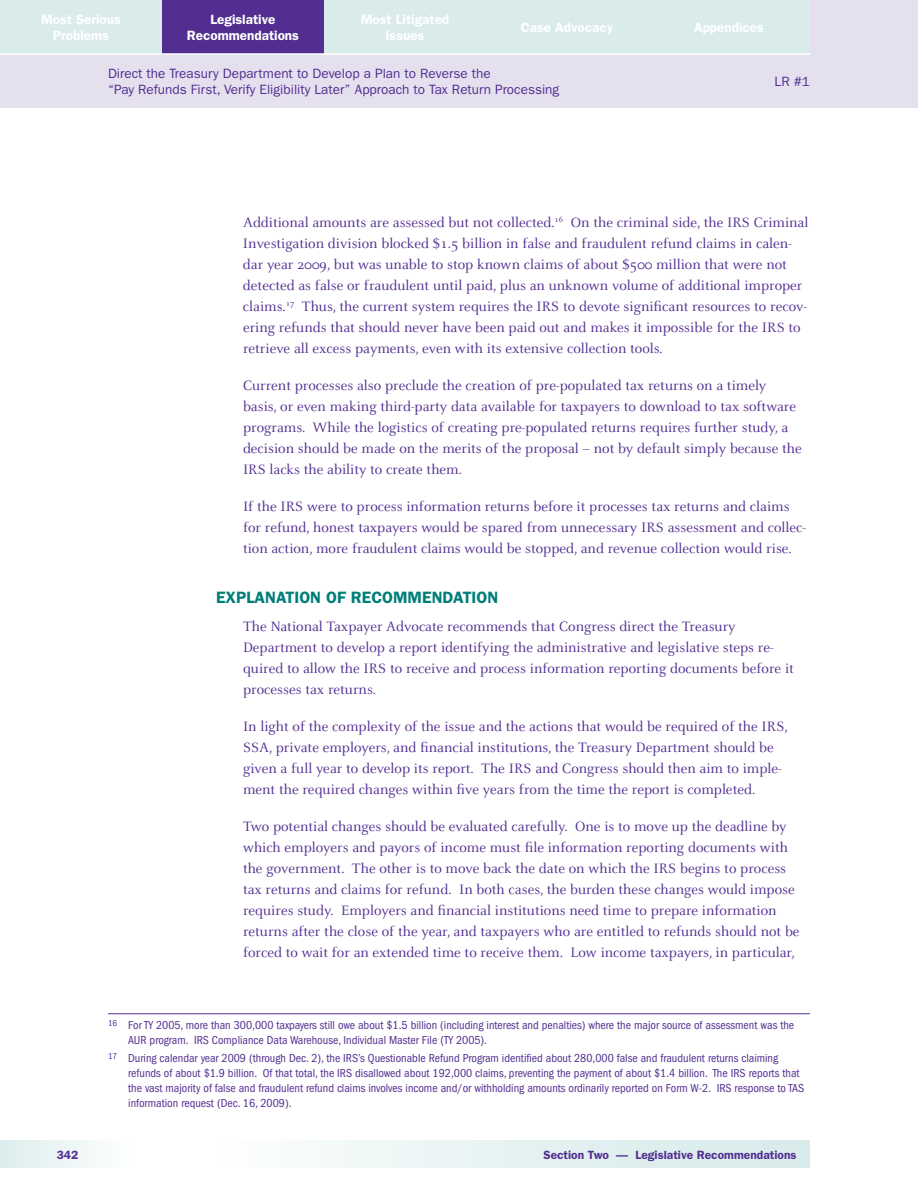
<style>
.page{position:relative;width:918px;height:1188px;background:#fff}
.page>*{position:absolute;margin:0;border:0;box-sizing:border-box;transform-origin:0 0}
.t1{font:600 16.5px "Franklin Gothic";color:#007e7a}
.t2{font:15px/21px "Celeste";color:#522e91}
.t3{font:13.5px/16.5px "Franklin Gothic";color:#522e91}
.t4{font:600 13.5px/16.5px "Franklin Gothic";color:#fff;text-align:center}
.t5{font:condensed 12px/15px "Franklin Gothic";color:#522e91}
.t6{font:600 12px "Franklin Gothic";color:#522e91}
</style>
<div class="page">
<div style="left:0;top:0;width:918px;height:108px;background:#e5e0ee"></div>
<svg style="left:324px;top:1141px;width:486px;height:27px;background:#e3f1f0"></svg>
<div style="left:0;top:1141px;width:148px;height:27px;background:linear-gradient(to right,#ddeeed,#fff)"></div>
<div style="left:0;top:0;width:162px;height:54px;background:#d9eceb"></div>
<div style="left:162px;top:0;width:162px;height:54px;background:#522e91"></div>
<div style="left:324px;top:0;width:162px;height:54px;background:#d9eceb"></div>
<div style="left:648px;top:0;width:162px;height:54px;background:#d9eceb"></div>
<div style="left:486px;top:0;width:162px;height:54px;background:#d9eceb"></div>
<hr style="left:0;top:53px;width:810px;height:2px;background:#fff">
<hr style="left:108px;top:1013px;width:702px;height:1px;background:#522e91">
<p class="t4" style="left:41px;top:11px;width:81px">Most Serious<br>Problems</p>
<p class="t4" style="left:361px;top:11px;width:90px">Most Litigated<br>Issues</p>
<p class="t4" style="left:521px;top:19px;width:94px">Case Advocacy</p>
<p class="t4" style="left:694px;top:19px;width:71px">Appendices</p>
<p class="t4" style="left:187px;top:11px;width:114px">Legislative<br>Recommendations</p>
<p class="t3" style="left:108px;top:65px;width:453px">Direct the Treasury Department to Develop a Plan to Reverse the<br>“Pay Refunds First, Verify Eligibility Later” Approach to Tax Return Processing</p>
<p class="t3" style="left:775px;top:73px;width:37px">LR #1</p>
<p class="t2" style="left:243px;top:212px;width:567px">Additional amounts are assessed but not collected.<sup>16</sup> On the criminal side, the IRS Criminal Investigation division blocked $1.5 billion in false and fraudulent refund claims in calen&shy;dar year 2009, but was unable to stop known claims of about $500 million that were not detected as false or fraudulent until paid, plus an unknown volume of additional improper claims.<sup>17</sup> Thus, the current system requires the IRS to devote significant resources to recov&shy;ering refunds that should never have been paid out and makes it impossible for the IRS to retrieve all excess payments, even with its extensive collection tools.</p>
<p class="t2" style="left:243px;top:375px;width:560px">Current processes also preclude the creation of pre-populated tax returns on a timely basis, or even making third-party data available for taxpayers to download to tax software programs. While the logistics of creating pre-populated returns requires further study, a decision should be made on the merits of the proposal – not by default simply because the IRS lacks the ability to create them.</p>
<p class="t2" style="left:243px;top:497px;width:565px">If the IRS were to process information returns before it processes tax returns and claims for refund, honest taxpayers would be spared from unnecessary IRS assessment and collec&shy;tion action, more fraudulent claims would be stopped, and revenue collection would rise.</p>
<p class="t1" style="left:216px;top:587px;width:284px">EXPLANATION OF RECOMMENDATION</p>
<p class="t2" style="left:243px;top:616px;width:552px">The National Taxpayer Advocate recommends that Congress direct the Treasury Department to develop a report identifying the administrative and legislative steps re&shy;quired to allow the IRS to receive and process information reporting documents before it processes tax returns.</p>
<p class="t2" style="left:243px;top:716px;width:546px">In light of the complexity of the issue and the actions that would be required of the IRS, SSA, private employers, and financial institutions, the Treasury Department should be given a full year to develop its report. The IRS and Congress should then aim to imple&shy;ment the required changes within five years from the time the report is completed.</p>
<p class="t2" style="left:243px;top:816px;width:558px">Two potential changes should be evaluated carefully. One is to move up the deadline by which employers and payors of income must file information reporting documents with the government. The other is to move back the date on which the IRS begins to process tax returns and claims for refund. In both cases, the burden these changes would impose requires study. Employers and financial institutions need time to prepare information returns after the close of the year, and taxpayers who are entitled to refunds should not be forced to wait for an extended time to receive them. Low income taxpayers, in particular,</p>
<p class="t5" style="left:128px;top:1017px;width:668px;text-indent:-20px"><sup>16</sup> For TY 2005, more than 300,000 taxpayers still owe about $1.5 billion (including interest and penalties) where the major source of assessment was the<br>AUR program. IRS Compliance Data Warehouse, Individual Master File (TY 2005).</p>
<p class="t5" style="left:128px;top:1051px;width:678px;text-indent:-20px"><sup>17</sup> During calendar year 2009 (through Dec. 2), the IRS’s Questionable Refund Program identified about 280,000 false and fraudulent returns claiming refunds of about $1.9 billion. Of that total, the IRS disallowed about 192,000 claims, preventing the payment of about $1.4 billion. The IRS reports that the vast majority of false and fraudulent refund claims involves income and/or withholding amounts ordinarily reported on Form W-2. IRS response to TAS information request (Dec. 16, 2009).</p>
<p class="t6" style="left:57px;top:1148px;width:23px">342</p>
<p class="t6" style="left:543px;top:1148px;width:255px">Section Two — Legislative Recommendations</p>
</div>
